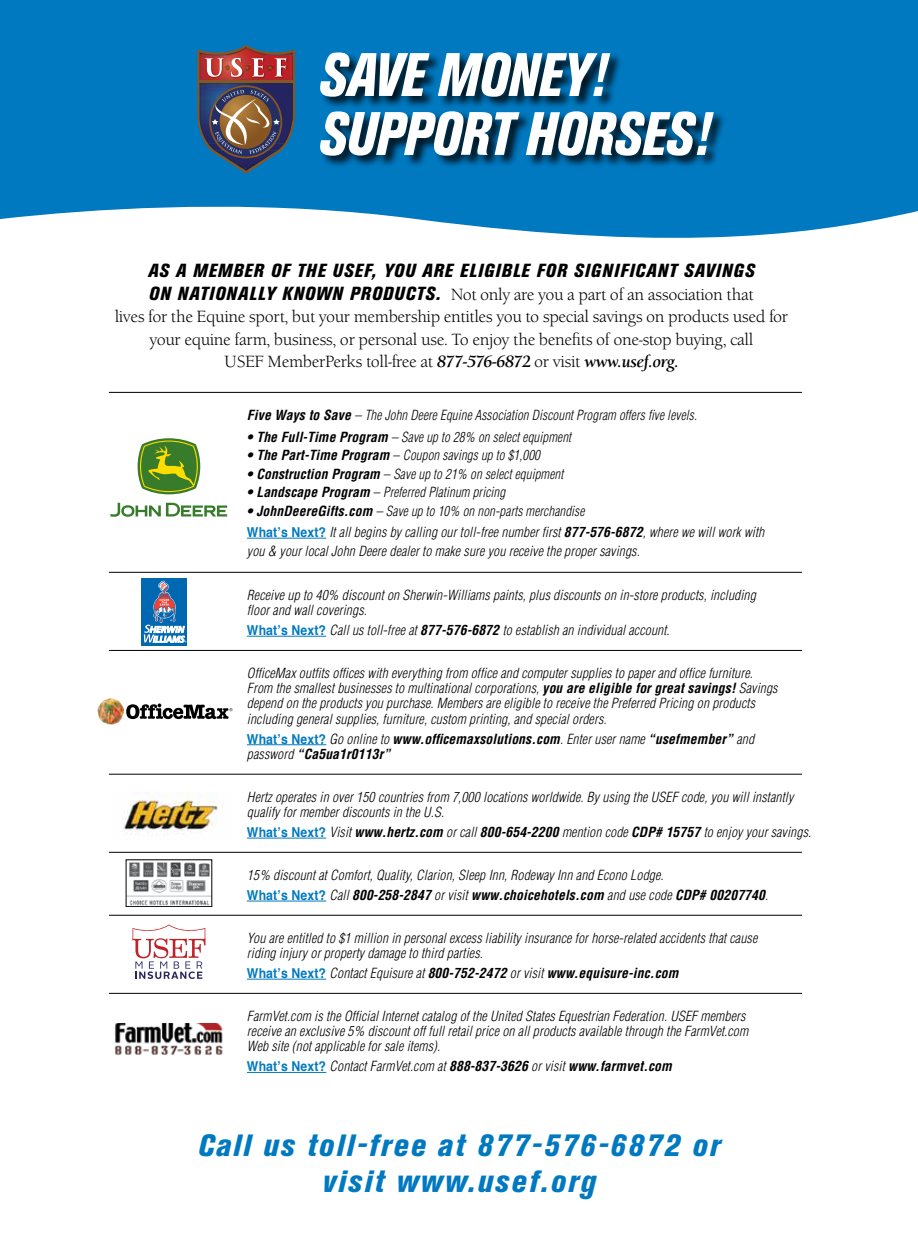
<style>
.page{position:relative;width:918px;height:1242px;background:#fff}
.page>*{position:absolute;margin:0;border:0;box-sizing:border-box;transform-origin:0 0}
.t1{font:italic 800 60.45px/58.9px "Akzelerat Condensed";letter-spacing:.01em;color:#fff;scale:.9 1}
.t2{font:italic 800 30.45px/35.7px "Akzelerat Condensed";letter-spacing:.09em;color:#0079c1;text-align:center}
.t3{font:italic 800 18.75px "Akzelerat Condensed";letter-spacing:.075em;color:#000}
.t4{font:16.8px/22.5px "Berkeley Old Style Itc T";letter-spacing:-.02em;color:#000;text-align:center}
.t5{font:italic 300 condensed 13.65px/15.1px "Helvetica";letter-spacing:.01em;color:#000}
.t6{font:italic 700 condensed 13.65px/15.1px "Helvetica";letter-spacing:.01em;color:#000}
.s1{font-family:"Akzelerat Condensed";font-weight:800;font-style:italic;font-size:18.75px}
.s2{font-weight:700;font-style:italic}
.s3{font-weight:700}
.s4{font-weight:700;font-style:normal;font-stretch:normal;color:#0079c1}
.s5{font-style:normal;font-stretch:normal;color:#0079c1}
.s6{font-weight:300}
</style>
<div class="page">
<div style="left:0;top:0;width:918px;height:262px;background:#0079c1"></div>
<svg style="left:0;top:206px;width:918px;height:56px;fill:#fff"></svg>
<hr style="left:109px;top:392px;width:693px;height:1px;background:#000">
<hr style="left:247px;top:538px;width:79px;height:1px;background:#0079c1">
<hr style="left:109px;top:572px;width:693px;height:1px;background:#000">
<hr style="left:247px;top:636px;width:79px;height:1px;background:#0079c1">
<hr style="left:109px;top:650px;width:693px;height:1px;background:#000">
<hr style="left:247px;top:744px;width:79px;height:1px;background:#0079c1">
<hr style="left:109px;top:774px;width:693px;height:1px;background:#000">
<hr style="left:247px;top:838px;width:79px;height:1px;background:#0079c1">
<hr style="left:109px;top:852px;width:693px;height:1px;background:#000">
<hr style="left:247px;top:901px;width:79px;height:1px;background:#0079c1">
<hr style="left:109px;top:915px;width:693px;height:1px;background:#000">
<hr style="left:247px;top:979px;width:79px;height:1px;background:#0079c1">
<hr style="left:109px;top:993px;width:693px;height:1px;background:#000">
<hr style="left:247px;top:1072px;width:79px;height:1px;background:#0079c1">
<svg style="left:110px;top:503px;width:117px;height:14px"></svg>
<svg style="left:138px;top:438px;width:62px;height:56px;background:#739c3c"></svg>
<svg style="left:141px;top:578px;width:1px;height:68px"></svg>
<div style="left:142px;top:578px;width:45px;height:68px;background:#0067b1"></div>
<svg style="left:144px;top:581px;width:42px;height:62px"></svg>
<img style="left:97px;top:698px;width:27px;height:26px">
<svg style="left:126px;top:704px;width:107px;height:15px"></svg>
<img style="left:123px;top:792px;width:95px;height:40px">
<svg style="left:133px;top:925px;width:72px;height:54px"></svg>
<img style="left:114px;top:1023px;width:109px;height:32px">
<img style="left:128px;top:862px;width:82px;height:43px">
<div style="left:126px;top:860px;width:86px;height:47px;border:1px solid #000"></div>
<div style="left:320px;top:52px;width:406px;height:117px;background:#000;opacity:.85"></div>
<img style="left:197px;top:45px;width:98px;height:129px">
<h1 class="t1" style="left:319px;top:47px;width:435px">SAVE MONEY!<br>SUPPORT HORSES!</h1>
<h3 class="t3" style="left:148px;top:260px;width:608px">AS A MEMBER OF THE USEF, YOU ARE ELIGIBLE FOR SIGNIFICANT SAVINGS</h3>
<p class="t4" style="left:115px;top:283px;width:675px"><span class="s1">ON NATIONALLY KNOWN PRODUCTS.</span> Not only are you a part of an association that<br>lives for the Equine sport, but your membership entitles you to special savings on products used for your equine farm, business, or personal use. To enjoy the benefits of one-stop buying, call<br>USEF MemberPerks toll-free at <span class="s2">877-576-6872</span> or visit <span class="s2">www.usef.org.</span></p>
<p class="t5" style="left:247px;top:407px;width:451px"><span class="s3">Five Ways to Save</span> – The John Deere Equine Association Discount Program offers five levels.</p>
<p class="t5" style="left:247px;top:429px;width:326px"><span class="s3">• The Full-Time Program</span> – Save up to 28% on select equipment</p>
<p class="t5" style="left:247px;top:447px;width:295px"><span class="s3">• The Part-Time Program</span> – Coupon savings up to $1,000</p>
<p class="t5" style="left:247px;top:466px;width:318px"><span class="s3">• Construction Program</span> – Save up to 21% on select equipment</p>
<p class="t5" style="left:247px;top:484px;width:260px"><span class="s3">• Landscape Program</span> – Preferred Platinum pricing</p>
<p class="t5" style="left:247px;top:500px;width:519px;line-height:21.6px"><span class="s3">• JohnDeereGifts.com</span> – Save up to 10% on non-parts merchandise<br><span class="s4">What’s Next?</span> It all begins by calling our toll-free number first <span class="s3">877-576-6872</span>, where we will work with</p>
<p class="t5" style="left:247px;top:543px;width:394px">you &amp; your local John Deere dealer to make sure you receive the proper savings.</p>
<p class="t5" style="left:247px;top:587px;width:510px">Receive up to 40% discount on Sherwin-Williams paints, plus discounts on in-store products, including floor and wall coverings.</p>
<p class="t5" style="left:247px;top:623px;width:424px"><span class="s4">What’s Next?</span> Call us toll-free at <span class="s3">877-576-6872</span> to establish an individual account.</p>
<p class="t5" style="left:247px;top:665px;width:532px">OfficeMax outfits offices with everything from office and computer supplies to paper and office furniture.<br>From the smallest businesses to multinational corporations, <span class="s3">you are eligible for great savings!</span> Savings depend on the products you purchase. Members are eligible to receive the Preferred Pricing on products including general supplies, furniture, custom printing, and special orders.</p>
<p class="t6" style="left:247px;top:731px;width:509px"><span class="s5">What’s Next?</span> <span class="s6">Go online to</span> www.officemaxsolutions.com<span class="s6">. Enter user name</span> “usefmember” <span class="s6">and password</span> “Ca5ua1r0113r”</p>
<p class="t5" style="left:247px;top:789px;width:548px">Hertz operates in over 150 countries from 7,000 locations worldwide. By using the USEF code, you will instantly qualify for member discounts in the U.S.</p>
<p class="t5" style="left:247px;top:824px;width:566px"><span class="s4">What’s Next?</span> Visit <span class="s3">www.hertz.com</span> or call <span class="s3">800-654-2200</span> mention code <span class="s3">CDP# 15757</span> to enjoy your savings.</p>
<p class="t5" style="left:247px;top:865px;width:523px;line-height:20.1px">15% discount at Comfort, Quality, Clarion, Sleep Inn, Rodeway Inn and Econo Lodge.<br><span class="s4">What’s Next?</span> Call <span class="s3">800-258-2847</span> or visit <span class="s3">www.choicehotels.com</span> and use code <span class="s3">CDP# 00207740</span>.</p>
<p class="t5" style="left:247px;top:930px;width:512px">You are entitled to $1 million in personal excess liability insurance for horse-related accidents that cause riding injury or property damage to third parties.</p>
<p class="t6" style="left:247px;top:965px;width:433px"><span class="s5">What’s Next?</span> <span class="s6">Contact Equisure at</span> 800-752-2472 <span class="s6">or visit</span> www.equisure-inc.com</p>
<p class="t5" style="left:247px;top:1008px;width:503px">FarmVet.com is the Official Internet catalog of the United States Equestrian Federation. USEF members receive an exclusive 5% discount off full retail price on all products available through the FarmVet.com<br>Web site (not applicable for sale items).</p>
<p class="t5" style="left:247px;top:1059px;width:426px"><span class="s4">What’s Next?</span> Contact FarmVet.com at <span class="s3">888-837-3626</span> or visit <span class="s3">www.farmvet.com</span></p>
<h2 class="t2" style="left:198px;top:1128px;width:526px">CALL US TOLL-FREE AT 877-576-6872 OR<br>VISIT WWW.USEF.ORG</h2>
</div>
